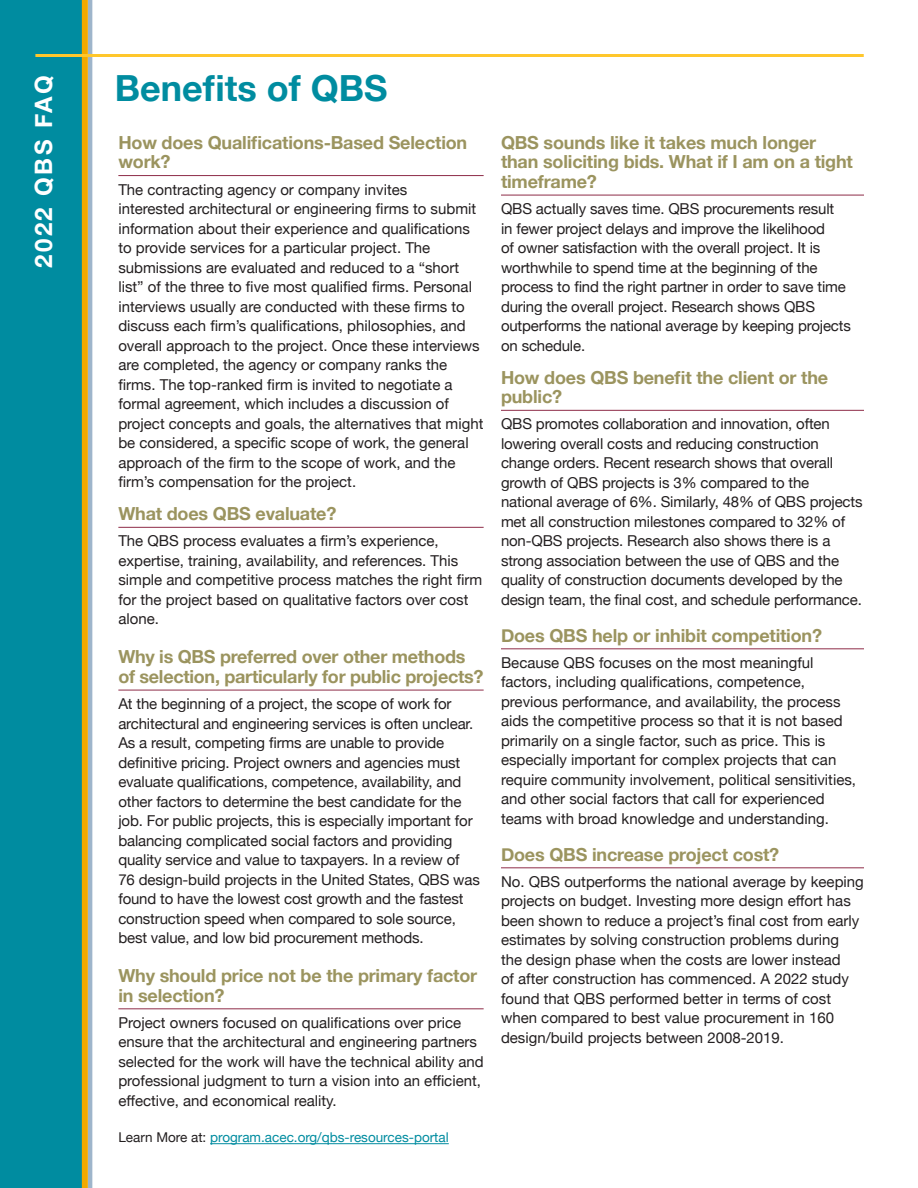
<style>
.page{position:relative;width:918px;height:1188px;background:#fff}
.page>*{position:absolute;margin:0;border:0;box-sizing:border-box;transform-origin:0 0}
.t1{font:700 36px "Helvetica Neue";color:#008ca0}
.t2{font:700 24px "Helvetica Neue";letter-spacing:.1em;color:#fff}
.t3{font:700 18px/19.5px "Helvetica Neue";letter-spacing:-.01em;color:#9b945f}
.t4{font:15px/19.5px "Helvetica Neue";color:#231f20}
.t5{font:13.5px "Helvetica Neue";color:#008ca0}
.s1{color:#231f20}
</style>
<div class="page">
<div style="left:0;top:0;width:82px;height:1188px;background:#008ca0"></div>
<hr style="left:88px;top:0;width:4px;height:1188px;background:#9eb5cb">
<div style="left:82px;top:0;width:6px;height:1188px;background:#f2a900"></div>
<hr style="left:35px;top:54px;width:829px;height:3px;background:#ffc72c">
<hr style="left:118px;top:175px;width:366px;height:1px;background:#8e2c48">
<hr style="left:118px;top:527px;width:366px;height:1px;background:#8e2c48">
<hr style="left:118px;top:690px;width:366px;height:1px;background:#8e2c48">
<hr style="left:118px;top:1008px;width:366px;height:1px;background:#8e2c48">
<hr style="left:501px;top:195px;width:363px;height:1px;background:#8e2c48">
<hr style="left:501px;top:410px;width:363px;height:1px;background:#8e2c48">
<hr style="left:501px;top:648px;width:363px;height:1px;background:#8e2c48">
<hr style="left:501px;top:867px;width:363px;height:1px;background:#8e2c48">
<hr style="left:210px;top:1143px;width:239px;height:1px;background:#008ca0">
<h2 class="t2" style="left:30px;top:268px;width:194px;rotate:-90deg">2022 QBS FAQ</h2>
<h1 class="t1" style="left:115px;top:60px;width:274px">Bene昀椀ts of QBS</h1>
<p class="t3" style="left:118px;top:133px;width:350px">How does Quali昀椀cations-Based Selection work?</p>
<p class="t4" style="left:118px;top:181px;width:367px">The contracting agency or company invites<br>interested architectural or engineering 昀椀rms to submit information about their experience and quali昀椀cations to provide services for a particular project. The submissions are evaluated and reduced to a “short list” of the three to 昀椀ve most quali昀椀ed 昀椀rms. Personal interviews usually are conducted with these 昀椀rms to discuss each 昀椀rm’s quali昀椀cations, philosophies, and overall approach to the project. Once these interviews are completed, the agency or company ranks the<br>昀椀rms. The top-ranked 昀椀rm is invited to negotiate a formal agreement, which includes a discussion of project concepts and goals, the alternatives that might be considered, a speci昀椀c scope of work, the general approach of the 昀椀rm to the scope of work, and the<br>昀椀rm’s compensation for the project.</p>
<p class="t3" style="left:118px;top:505px;width:220px">What does QBS evaluate?</p>
<p class="t4" style="left:118px;top:532px;width:366px">The QBS process evaluates a 昀椀rm’s experience, expertise, training, availability, and references. This simple and competitive process matches the right 昀椀rm for the project based on qualitative factors over cost alone.</p>
<p class="t3" style="left:118px;top:648px;width:367px">Why is QBS preferred over other methods of selection, particularly for public projects?</p>
<p class="t4" style="left:118px;top:695px;width:363px">At the beginning of a project, the scope of work for architectural and engineering services is often unclear.<br>As a result, competing 昀椀rms are unable to provide<br>de昀椀nitive pricing. Project owners and agencies must evaluate quali昀椀cations, competence, availability, and other factors to determine the best candidate for the job. For public projects, this is especially important for balancing complicated social factors and providing quality service and value to taxpayers. In a review of<br>76 design-build projects in the United States, QBS was found to have the lowest cost growth and the fastest construction speed when compared to sole source, best value, and low bid procurement methods.</p>
<p class="t3" style="left:118px;top:967px;width:360px">Why should price not be the primary factor in selection?</p>
<p class="t4" style="left:118px;top:1014px;width:367px">Project owners focused on quali昀椀cations over price ensure that the architectural and engineering partners selected for the work will have the technical ability and professional judgment to turn a vision into an e昀케cient, e昀昀ective, and economical reality.</p>
<p class="t5" style="left:118px;top:1128px;width:332px"><span class="s1">Learn More at:</span> program.acec.org/qbs-resources-portal</p>
<p class="t3" style="left:501px;top:133px;width:353px">QBS sounds like it takes much longer than soliciting bids. What if I am on a tight timeframe?</p>
<p class="t4" style="left:501px;top:201px;width:351px">QBS actually saves time. QBS procurements result<br>in fewer project delays and improve the likelihood<br>of owner satisfaction with the overall project. It is worthwhile to spend time at the beginning of the process to 昀椀nd the right partner in order to save time during the overall project. Research shows QBS outperforms the national average by keeping projects on schedule.</p>
<p class="t3" style="left:501px;top:368px;width:329px">How does QBS bene昀椀t the client or the public?</p>
<p class="t4" style="left:501px;top:415px;width:363px">QBS promotes collaboration and innovation, often lowering overall costs and reducing construction change orders. Recent research shows that overall growth of QBS projects is 3% compared to the national average of 6%. Similarly, 48% of QBS projects met all construction milestones compared to 32% of non-QBS projects. Research also shows there is a strong association between the use of QBS and the quality of construction documents developed by the design team, the 昀椀nal cost, and schedule performance.</p>
<p class="t3" style="left:501px;top:626px;width:323px">Does QBS help or inhibit competition?</p>
<p class="t4" style="left:501px;top:654px;width:357px">Because QBS focuses on the most meaningful factors, including quali昀椀cations, competence, previous performance, and availability, the process aids the competitive process so that it is not based primarily on a single factor, such as price. This is especially important for complex projects that can require community involvement, political sensitivities, and other social factors that call for experienced teams with broad knowledge and understanding.</p>
<p class="t3" style="left:501px;top:845px;width:280px">Does QBS increase project cost?</p>
<p class="t4" style="left:501px;top:873px;width:364px">No. QBS outperforms the national average by keeping projects on budget. Investing more design e昀昀ort has been shown to reduce a project’s 昀椀nal cost from early estimates by solving construction problems during the design phase when the costs are lower instead<br>of after construction has commenced. A 2022 study found that QBS performed better in terms of cost when compared to best value procurement in 160 design/build projects between 2008-2019.</p>
</div>
